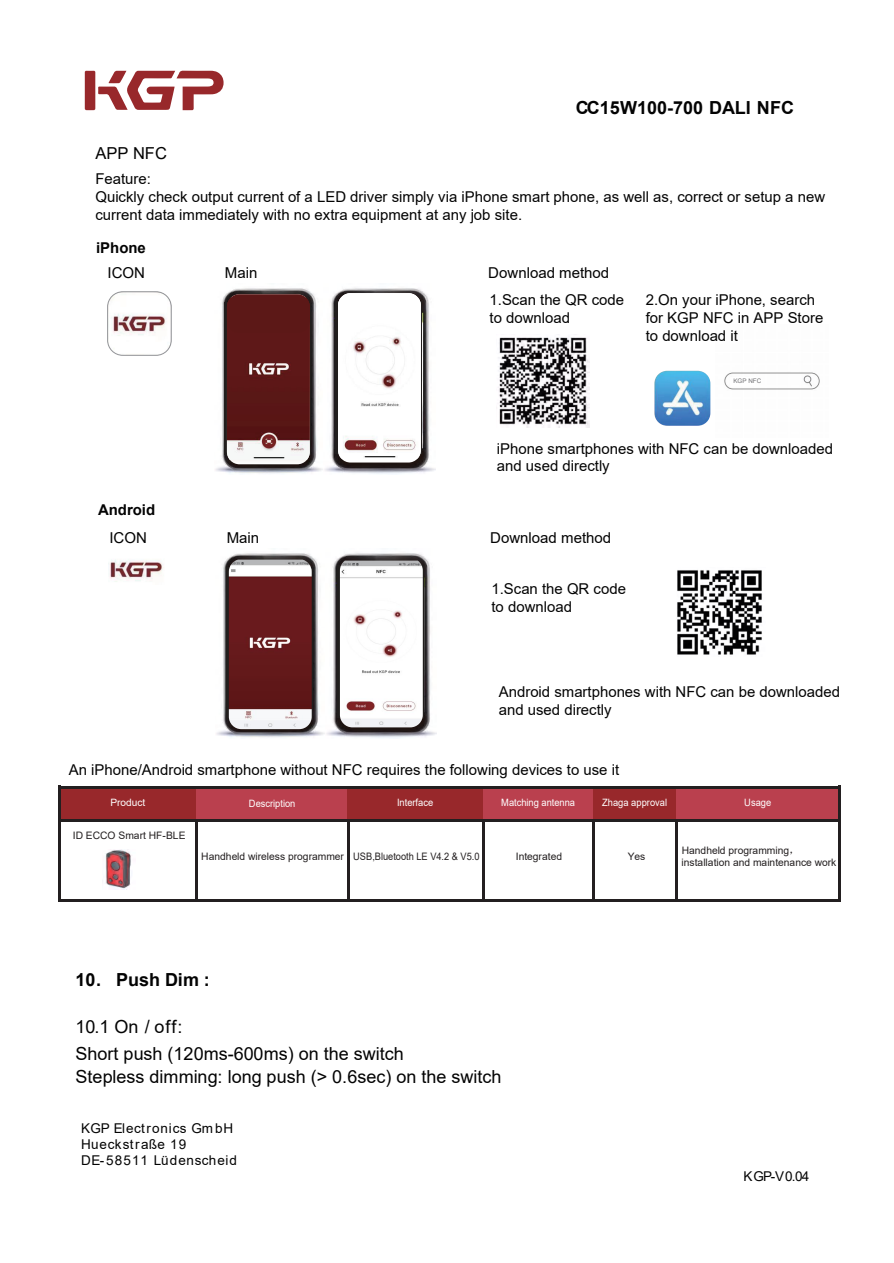
<style>
.page{position:relative;width:894px;height:1263px;background:#fff}
.page>*{position:absolute;margin:0;border:0;box-sizing:border-box;transform-origin:0 0}
.t1{font:18px/27.3px "Arial";color:#030303}
.t2{font:700 18px "Arial";letter-spacing:.005em;color:#030303}
.t3{font:16.5px "Arial";color:#030303}
.t4{font:15px "Arial";color:#030303}
.t5{font:14.85px/17.9px "Arial";color:#030303}
.t6{font:700 14.85px "Arial";color:#030303}
.t7{font:13.5px/16px "Arial";letter-spacing:.055em;color:#030303}
.t8{font:10.35px/11.7px "Arial";color:#231f20}
.t9{font:10.05px "Arial";color:#fff;scale:.92 1}
.t10{font:10.05px "Arial";color:#fff}
.t11{font:6.3px "Arial";color:#717174}
.s1{font-family:"FZLTZCHJW GB1 0"}
</style>
<div class="page">
<svg style="left:85px;top:71px;width:138px;height:39px"></svg>
<div style="left:59px;top:787px;width:137px;height:33px;background:#98282b"></div>
<div style="left:196px;top:787px;width:152px;height:33px;background:#ba404e"></div>
<div style="left:347px;top:787px;width:136px;height:33px;background:#98282b"></div>
<div style="left:483px;top:787px;width:110px;height:33px;background:#ba404e"></div>
<div style="left:593px;top:787px;width:83px;height:33px;background:#98282b"></div>
<div style="left:676px;top:787px;width:163px;height:33px;background:#ba404e"></div>
<hr style="left:58px;top:786px;width:3px;height:116px;background:#231f20">
<hr style="left:195px;top:820px;width:2px;height:82px;background:#231f20">
<hr style="left:347px;top:820px;width:2px;height:82px;background:#231f20">
<hr style="left:482px;top:820px;width:2px;height:82px;background:#231f20">
<hr style="left:591px;top:820px;width:3px;height:82px;background:#231f20">
<hr style="left:674px;top:820px;width:3px;height:82px;background:#231f20">
<hr style="left:837px;top:786px;width:3px;height:116px;background:#231f20">
<hr style="left:59px;top:786px;width:780px;height:2px;background:#231f20">
<hr style="left:59px;top:819px;width:780px;height:3px;background:#231f20">
<hr style="left:59px;top:900px;width:780px;height:2px;background:#231f20">
<img style="left:105px;top:850px;width:27px;height:40px">
<img style="left:724px;top:372px;width:96px;height:18px">
<img style="left:215px;top:288px;width:107px;height:186px">
<img style="left:324px;top:288px;width:111px;height:186px">
<img style="left:498px;top:337px;width:91px;height:90px">
<img style="left:654px;top:371px;width:56px;height:55px">
<div style="left:730px;top:377px;width:24px;height:8px;background:#fff"></div>
<img style="left:108px;top:292px;width:63px;height:63px">
<div style="left:107px;top:292px;width:64px;height:64px;border:1px solid #939498;border-radius:15px"></div>
<svg style="left:225px;top:303px;width:86px;height:152px"></svg>
<svg style="left:227px;top:460px;width:83px;height:4px"></svg>
<img style="left:227px;top:294px;width:83px;height:166px">
<div style="left:227px;top:294px;width:83px;height:39px;background:#5c1817;border-radius:12px"></div>
<div style="left:335px;top:301px;width:87px;height:152px;background:#211e1d"></div>
<img style="left:338px;top:293px;width:83px;height:166px">
<div style="left:338px;top:293px;width:83px;height:25px;background:#fff;border-radius:12px"></div>
<img style="left:216px;top:553px;width:108px;height:185px">
<img style="left:326px;top:553px;width:111px;height:185px">
<svg style="left:226px;top:567px;width:87px;height:153px"></svg>
<div style="left:337px;top:566px;width:87px;height:152px;background:linear-gradient(to bottom,#2e2b2a,#2e2c2b)"></div>
<img style="left:108px;top:559px;width:55px;height:23px">
<img style="left:340px;top:561px;width:82px;height:166px">
<img style="left:229px;top:560px;width:82px;height:169px">
<img style="left:677px;top:570px;width:85px;height:85px">
<p class="t3" style="left:95px;top:142px;width:73px">APP NFC</p>
<p class="t2" style="left:575px;top:95px;width:220px">CC15W100-700 DALI NFC</p>
<p class="t5" style="left:95px;top:170px;width:731px">Feature:<br>Quickly check output current of a LED driver simply via iPhone smart phone, as well as, correct or setup a new current data immediately with no extra equipment at any job site.</p>
<p class="t6" style="left:96px;top:238px;width:51px">iPhone</p>
<p class="t4" style="left:107px;top:263px;width:39px">ICON</p>
<p class="t4" style="left:225px;top:263px;width:34px">Main</p>
<p class="t4" style="left:488px;top:263px;width:122px">Download method</p>
<p class="t5" style="left:489px;top:291px;width:136px">1.Scan the QR code to download</p>
<p class="t5" style="left:645px;top:291px;width:179px">2.On your iPhone, search for KGP NFC in APP Store to download it</p>
<p class="t11" style="left:733px;top:377px;width:29px">KGP NFC</p>
<p class="t5" style="left:496px;top:439px;width:337px">iPhone smartphones with NFC can be downloaded</p>
<p class="t6" style="left:98px;top:500px;width:59px">Android</p>
<p class="t5" style="left:496px;top:457px;width:114px">and used directly</p>
<p class="t4" style="left:109px;top:527px;width:39px">ICON</p>
<p class="t4" style="left:227px;top:527px;width:34px">Main</p>
<p class="t4" style="left:490px;top:527px;width:122px">Download method</p>
<p class="t5" style="left:491px;top:580px;width:136px">1.Scan the QR code to download</p>
<p class="t5" style="left:498px;top:683px;width:342px">Android smartphones with NFC can be downloaded and used directly</p>
<p class="t5" style="left:69px;top:760px;width:551px">An iPhone/Android smartphone without NFC requires the following devices to use it</p>
<p class="t10" style="left:110px;top:796px;width:36px">Product</p>
<p class="t9" style="left:249px;top:796px;width:52px">Description</p>
<p class="t9" style="left:397px;top:796px;width:41px">Interface</p>
<p class="t9" style="left:501px;top:796px;width:82px">Matching antenna</p>
<p class="t9" style="left:602px;top:796px;width:72px">Zhaga approval</p>
<p class="t9" style="left:744px;top:796px;width:31px">Usage</p>
<p class="t8" style="left:73px;top:830px;width:114px">ID ECCO Smart HF-BLE</p>
<p class="t8" style="left:201px;top:850px;width:280px">Handheld wireless programmer USB,Bluetooth LE V4.2 &amp; V5.0</p>
<p class="t8" style="left:515px;top:850px;width:48px">Integrated</p>
<p class="t8" style="left:627px;top:850px;width:19px">Yes</p>
<p class="t8" style="left:681px;top:845px;width:156px">Handheld programming<span class="s1">，</span>installation and maintenance work</p>
<p class="t2" style="left:75px;top:967px;width:136px">10. Push Dim :</p>
<p class="t1" style="left:75px;top:1012px;width:330px">10.1 On / off:<br>Short push (120ms-600ms) on the switch</p>
<p class="t1" style="left:75px;top:1063px;width:427px">Stepless dimming: long push (&gt; 0.6sec) on the switch</p>
<p class="t7" style="left:81px;top:1120px;width:157px">KGP Electronics GmbH<br>Hueckstraße 19<br>DE-58511 Lüdenscheid</p>
<p class="t7" style="left:743px;top:1168px;width:67px">KGP-V0.04</p>
</div>
